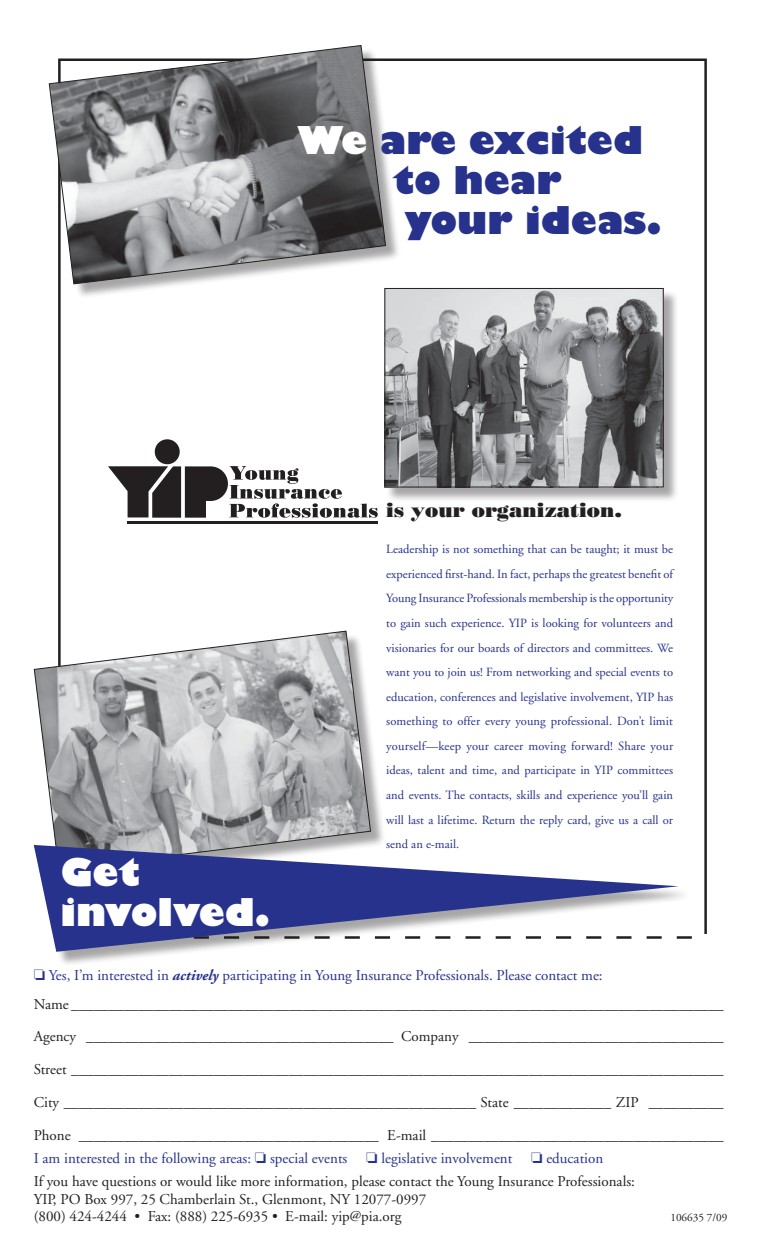
<style>
.page{position:relative;width:765px;height:1260px;background:#fff}
.page>*{position:absolute;margin:0;border:0;box-sizing:border-box;transform-origin:0 0}
.t1{font:800 37.5px "Gill Sans";color:#26328b}
.t2{font:800 37.5px/40px "Gill Sans";color:#fff}
.t3{font:20px "Bodoni Poster";color:#231f20}
.t4{font:15px/32.8px "Adobe Garamond";color:#231f20}
.t5{font:15px "Adobe Garamond";color:#26328b}
.t6{font:12.5px/24.6px "Adobe Garamond";color:#26328b;text-align:justify}
.t7{font:11.25px "Adobe Garamond";color:#231f20}
.s1{color:#fff}
.s2{color:#26328b}
.s3{font-weight:700;font-style:italic;color:#26328b}
</style>
<div class="page">
<div style="left:386px;top:290px;width:293px;height:213px;background:#231f20;opacity:.4"></div>
<img style="left:386px;top:290px;width:276px;height:196px">
<div style="left:384px;top:288px;width:280px;height:200px;border:1px solid #231f20"></div>
<hr style="left:128px;top:521px;width:250px;height:3px;background:#231f20">
<div style="left:155px;top:439px;width:25px;height:25px;background:#231f20;border-radius:50%"></div>
<svg style="left:108px;top:466px;width:270px;height:52px"></svg>
<div style="left:51px;top:47px;width:350px;height:252px;background:#231f20;opacity:.4"></div>
<svg style="left:48px;top:45px;width:339px;height:240px;background:#919293"></svg>
<div style="left:36px;top:632px;width:350px;height:253px;background:#231f20;opacity:.4"></div>
<svg style="left:33px;top:630px;width:339px;height:216px;background:#b8b9bb"></svg>
<div style="left:36px;top:847px;width:656px;height:119px;background:#231f20;opacity:.4"></div>
<svg style="left:34px;top:845px;width:645px;height:107px"></svg>
<h1 class="t1" style="left:298px;top:116px;width:347px"><span class="s1">We</span> are excited</h1>
<h1 class="t1" style="left:393px;top:156px;width:170px">to hear</h1>
<h1 class="t1" style="left:404px;top:196px;width:259px">your ideas.</h1>
<h1 class="t2" style="left:61px;top:852px;width:211px">Get involved.</h1>
<h2 class="t3" style="left:386px;top:498px;width:237px">is your organization.</h2>
<p class="t6" style="left:386px;top:537px;width:289px">Leadership is not something that can be taught; it must be experienced first-hand. In fact, perhaps the greatest benefit of Young Insurance Professionals membership is the opportunity to gain such experience. YIP is looking for volunteers and visionaries for our boards of directors and committees. We want you to join us! From networking and special events to education, conferences and legislative involvement, YIP has something to offer every young professional. Don’t limit yourself—keep your career moving forward! Share your ideas, talent and time, and participate in YIP committees and events. The contacts, skills and experience you’ll gain will last a lifetime. Return the reply card, give us a call or send an e-mail.</p>
<p class="t4" style="left:34px;top:961px;width:691px;line-height:28.8px"><span class="s2">□ Yes, I’m interested in</span> <span class="s3">actively</span> <span class="s2">participating in Young Insurance Professionals. Please contact me:<br></span>Name _______________________________________________________________________________________</p>
<p class="t4" style="left:34px;top:1021px;width:691px;text-align:justify">Agency _________________________________________ Company __________________________________ Street _______________________________________________________________________________________ City _______________________________________________________ State _____________ ZIP __________ Phone ________________________________________ E-mail _______________________________________</p>
<p class="t5" style="left:34px;top:1150px;width:315px">I am interested in the following areas: □ special events</p>
<p class="t5" style="left:366px;top:1150px;width:148px">□ legislative involvement</p>
<p class="t4" style="left:34px;top:1147px;width:603px;line-height:23.1px;text-indent:497px"><span class="s2">□ education<br></span>If you have questions or would like more information, please contact the Young Insurance Professionals:</p>
<p class="t4" style="left:34px;top:1190px;width:394px;line-height:17.5px">YIP, PO Box 997, 25 Chamberlain St., Glenmont, NY 12077-0997 (800) 424-4244 • Fax: (888) 225-6935 • E‑mail: yip@pia.org</p>
<p class="t7" style="left:670px;top:1211px;width:59px">106635 7/09</p>
</div>
